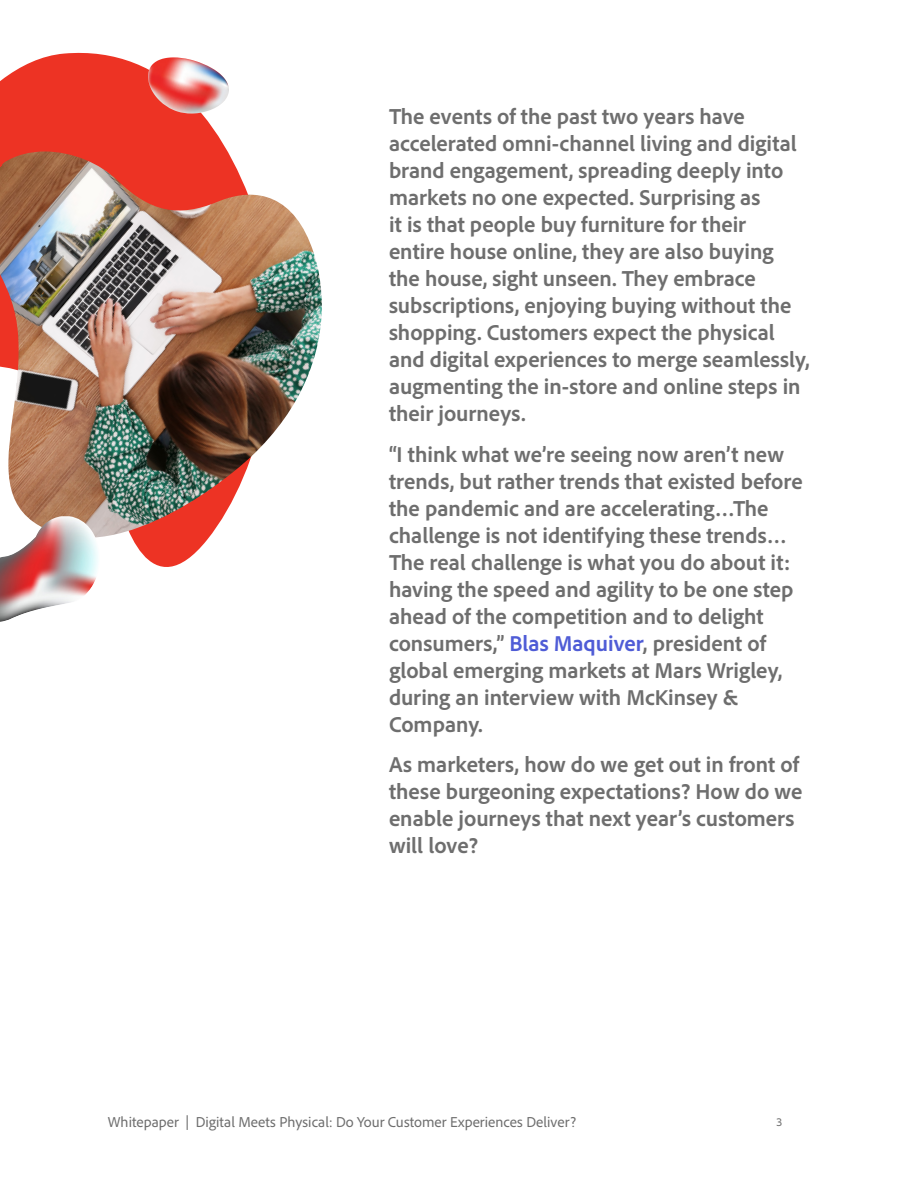
<style>
.page{position:relative;width:918px;height:1188px;background:#fff}
.page>*{position:absolute;margin:0;border:0;box-sizing:border-box;transform-origin:0 0}
.t1{font:700 22.5px/27px "Adobe Clean";color:#6e6e6e}
.t2{font:15px "Adobe Clean";color:#6e6e6e}
.t3{font:12px "Adobe Clean";color:#6e6e6e}
.s1{color:#4f5cd6}
</style>
<div class="page">
<svg style="left:0;top:52px;width:228px;height:99px;fill:#ed3324"></svg>
<img style="left:148px;top:57px;width:81px;height:57px">
<img style="left:0;top:151px;width:322px;height:416px">
<img style="left:0;top:516px;width:101px;height:106px">
<p class="t1" style="left:389px;top:103px;width:422px">The events of the past two years have accelerated omni-channel living and digital brand engagement, spreading deeply into markets no one expected. Surprising as<br>it is that people buy furniture for their<br>entire house online, they are also buying the house, sight unseen. They embrace subscriptions, enjoying buying without the shopping. Customers expect the physical and digital experiences to merge seamlessly, augmenting the in-store and online steps in their journeys.</p>
<p class="t1" style="left:389px;top:440px;width:415px">“I think what we’re seeing now aren’t new trends, but rather trends that existed before the pandemic and are accelerating…The challenge is not identifying these trends… The real challenge is what you do about it: having the speed and agility to be one step ahead of the competition and to delight consumers,” <span class="s1">Blas Maquiver</span>, president of global emerging markets at Mars Wrigley, during an interview with McKinsey &amp; Company.</p>
<p class="t1" style="left:389px;top:751px;width:415px">As marketers, how do we get out in front of these burgeoning expectations? How do we enable journeys that next year’s customers will love?</p>
<p class="t2" style="left:108px;top:1112px;width:470px">Whitepaper | Digital Meets Physical: Do Your Customer Experiences Deliver?</p>
<p class="t3" style="left:776px;top:1114px;width:7px">3</p>
</div>
